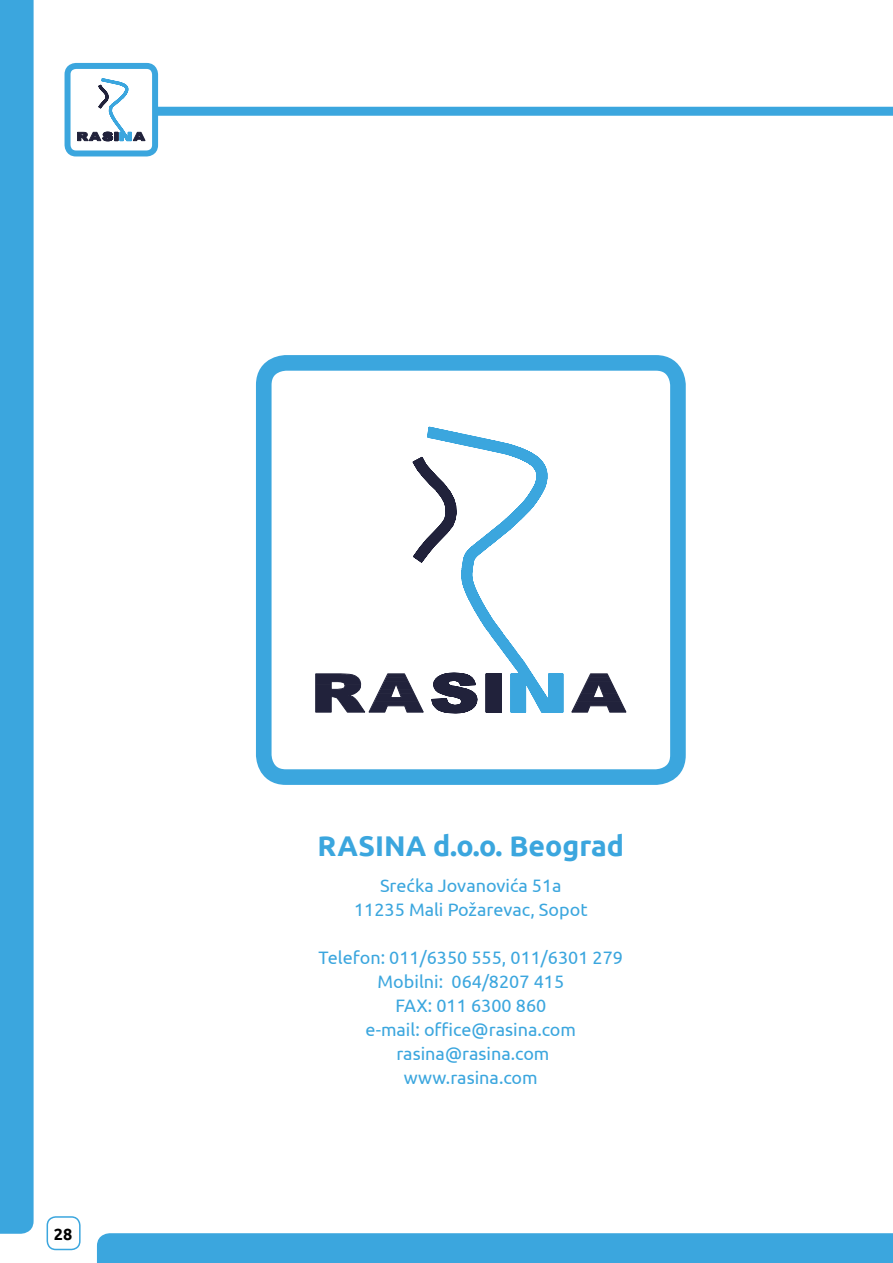
<style>
.page{position:relative;width:893px;height:1263px;background:#fff}
.page>*{position:absolute;margin:0;border:0;box-sizing:border-box;transform-origin:0 0}
.t1{font:700 28.5px "Ubuntu";color:#3ba6de}
.t2{font:18px/24px "Ubuntu";color:#3ba6de;text-align:center}
.t3{font:700 16.2px "Ubuntu";color:#000}
</style>
<div class="page">
<div style="left:97px;top:1233px;width:796px;height:30px;background:#3ba6de"></div>
<div style="left:0;top:0;width:34px;height:1234px;background:#3ba6de"></div>
<div style="left:47px;top:1216px;width:34px;height:34px;border:2px solid #3ba6de;border-radius:9px"></div>
<div style="left:156px;top:107px;width:737px;height:9px;background:#3ba6de"></div>
<svg style="left:77px;top:78px;width:68px;height:63px"></svg>
<div style="left:65px;top:63px;width:93px;height:93px;border:6px solid #3ba6de;border-radius:9px"></div>
<svg style="left:316px;top:427px;width:310px;height:286px"></svg>
<div style="left:256px;top:355px;width:430px;height:430px;border:16px solid #3ba6de;border-radius:22px"></div>
<p class="t3" style="left:54px;top:1224px;width:20px">28</p>
<h1 class="t1" style="left:318px;top:828px;width:308px">RASINA d.o.o. Beograd</h1>
<p class="t2" style="left:354px;top:873px;width:235px">Srećka Jovanovića 51a<br>11235 Mali Požarevac, Sopot</p>
<p class="t2" style="left:319px;top:945px;width:306px">Telefon: 011/6350 555, 011/6301 279<br>Mobilni: 064/8207 415<br>FAX: 011 6300 860<br>e-mail: office@rasina.com rasina@rasina.com<br>www.rasina.com</p>
</div>
